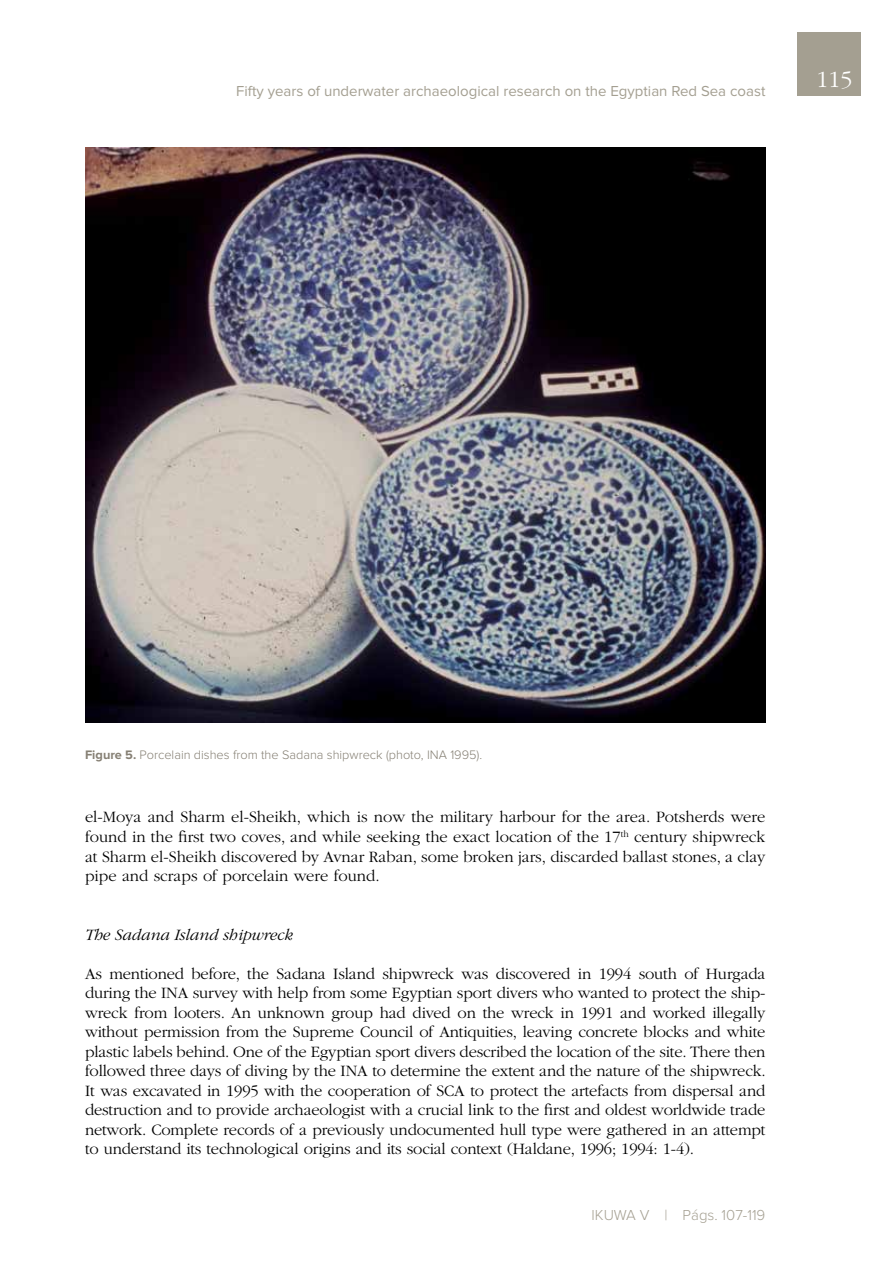
<style>
.page{position:relative;width:893px;height:1263px;background:#fff}
.page>*{position:absolute;margin:0;border:0;box-sizing:border-box;transform-origin:0 0}
.t1{font:300 24px "ITC Garamond Std";color:#fff}
.t2{font:300 16.5px/19.5px "ITC Garamond Std";letter-spacing:-.01em;color:#000;text-align:justify}
.t3{font:italic 300 16.5px "ITC Garamond Std";color:#000}
.t4{font:15px "Proxima Nova";color:#a49f91}
.t5{font:300 15px "Proxima Nova";color:#a49f91}
.t6{font:300 12.75px "Proxima Nova";color:#868074}
.s1{font-weight:700}
</style>
<div class="page">
<div style="left:797px;top:32px;width:64px;height:64px;background:#a49f91"></div>
<img style="left:85px;top:147px;width:680px;height:576px">
<p class="t4" style="left:236px;top:84px;width:531px">Fifty years of underwater archaeological research on the Egyptian Red Sea coast</p>
<h1 class="t1" style="left:817px;top:67px;width:37px">115</h1>
<p class="t6" style="left:85px;top:748px;width:399px"><span class="s1">Figure 5.</span> Porcelain dishes from the Sadana shipwreck (photo, INA 1995).</p>
<p class="t2" style="left:85px;top:808px;width:682px">el-Moya and Sharm el-Sheikh, which is now the military harbour for the area. Potsherds were found in the first two coves, and while seeking the exact location of the 17<sup>th</sup> century shipwreck at Sharm el-Sheikh discovered by Avnar Raban, some broken jars, discarded ballast stones, a clay pipe and scraps of porcelain were found.</p>
<p class="t3" style="left:85px;top:925px;width:209px">The Sadana Island shipwreck</p>
<p class="t2" style="left:85px;top:964px;width:682px">As mentioned before, the Sadana Island shipwreck was discovered in 1994 south of Hurgada during the INA survey with help from some Egyptian sport divers who wanted to protect the ship&shy;wreck from looters. An unknown group had dived on the wreck in 1991 and worked illegally without permission from the Supreme Council of Antiquities, leaving concrete blocks and white plastic labels behind. One of the Egyptian sport divers described the location of the site. There then followed three days of diving by the INA to determine the extent and the nature of the shipwreck.<br>It was excavated in 1995 with the cooperation of SCA to protect the artefacts from dispersal and destruction and to provide archaeologist with a crucial link to the first and oldest worldwide trade network. Complete records of a previously undocumented hull type were gathered in an attempt to understand its technological origins and its social context (Haldane, 1996; 1994: 1-4).</p>
<p class="t5" style="left:591px;top:1208px;width:175px">IKUWA V | Págs. 107-119</p>
</div>
